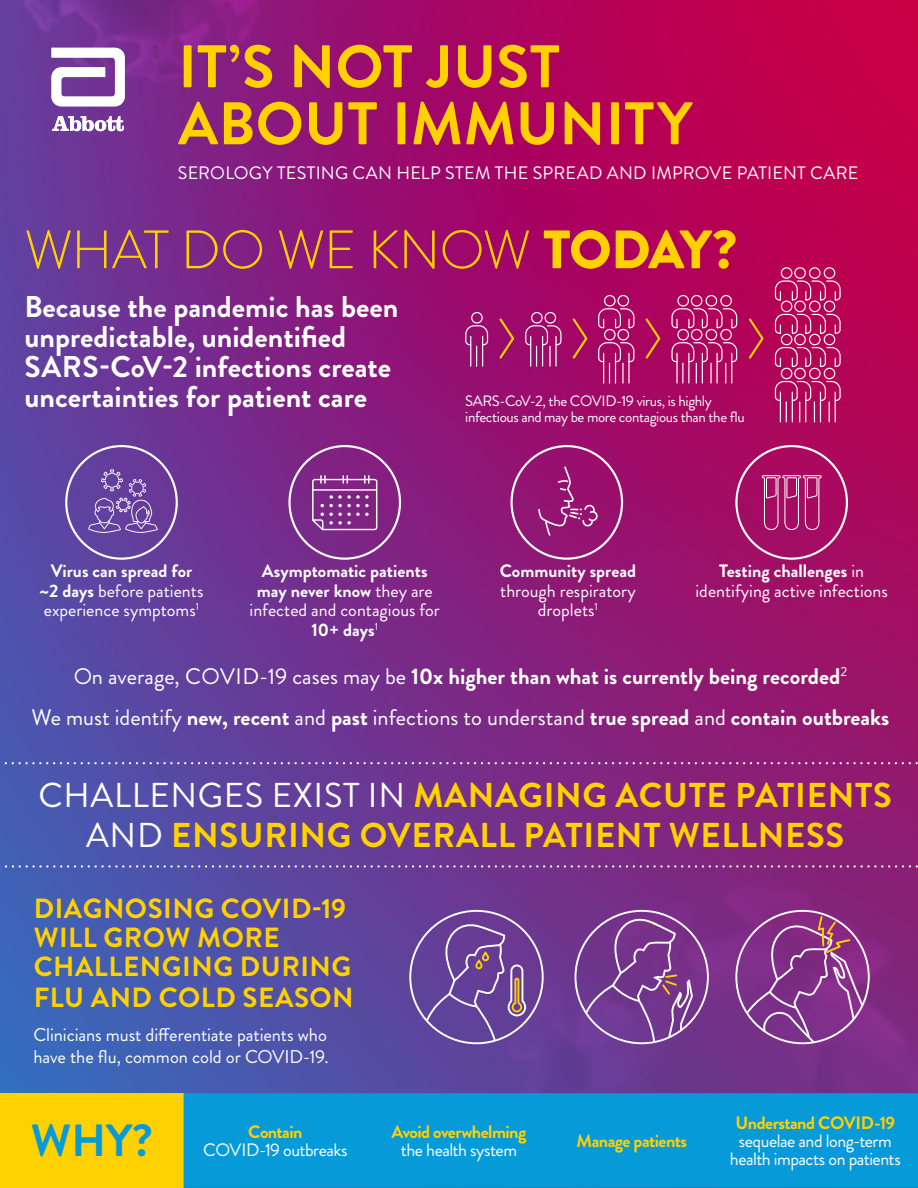
<style>
.page{position:relative;width:918px;height:1188px;background:#fff}
.page>*{position:absolute;margin:0;border:0;box-sizing:border-box;transform-origin:0 0}
.t1{font:700 60px/57px "Brandon Grotesque";letter-spacing:.005em;color:#ffd100}
.t2{font:300 54px "Brandon Grotesque";letter-spacing:-.02em;color:#ffd100}
.t3{font:700 45.15px "Brandon Grotesque";color:#069ad9}
.t4{font:700 34.5px/40.5px "Brandon Grotesque";letter-spacing:.02em;color:#ffd100;text-align:center}
.t5{font:700 30px/30px "Brandon Grotesque";color:#fff}
.t6{font:700 27.75px/29.5px "Brandon Grotesque";letter-spacing:.02em;color:#ffd100}
.t7{font:22.5px "Brandon Grotesque";color:#fff}
.t8{font:700 22.5px "Brandon Grotesque";color:#fff}
.t9{font:18.45px/22.2px "Brandon Grotesque";letter-spacing:-.005em;color:#fff}
.t10{font:18px/19.5px "Brandon Grotesque";color:#fff;text-align:center}
.t11{font:700 18px/19.5px "Brandon Grotesque";color:#fff;text-align:center}
.t12{font:18px/18px "Brandon Grotesque";letter-spacing:-.025em;color:#fff;text-align:center}
.t13{font:700 18px/18px "Brandon Grotesque";letter-spacing:-.03em;color:#ffd100;text-align:center}
.t14{font:18px/18px "Brandon Grotesque";letter-spacing:-.03em;color:#fff;text-align:center}
.t15{font:15px/16.5px "Brandon Grotesque";letter-spacing:-.025em;color:#fff}
.s1{font-weight:900}
.s2{font-weight:700}
.s3{font-weight:400}
.s4{font-weight:400;color:#fff}
.s5{font-weight:700;color:#ffd100}
</style>
<div class="page">
<img style="left:0;top:0;width:918px;height:1093px">
<div style="left:65px;top:445px;width:113px;height:115px;border:2px solid #fff;border-radius:50%"></div>
<div style="left:288px;top:445px;width:113px;height:115px;border:2px solid #fff;border-radius:50%"></div>
<div style="left:510px;top:445px;width:113px;height:115px;border:2px solid #fff;border-radius:50%"></div>
<div style="left:735px;top:445px;width:113px;height:115px;border:2px solid #fff;border-radius:50%"></div>
<svg style="left:0;top:865px;width:918px;height:3px;background:#855ea6"></svg>
<svg style="left:0;top:762px;width:918px;height:2px;background:#9666a9"></svg>
<svg style="left:312px;top:475px;width:65px;height:55px;background:#954a99"></svg>
<svg style="left:762px;top:475px;width:60px;height:55px;background:#b6357d"></svg>
<svg style="left:538px;top:466px;width:60px;height:70px;background:#9e257b"></svg>
<svg style="left:88px;top:469px;width:70px;height:64px;background:#7857a8"></svg>
<svg style="left:465px;top:267px;width:376px;height:156px;background:#ae186c"></svg>
<svg style="left:644px;top:316px;width:18px;height:45px"></svg>
<svg style="left:747px;top:316px;width:18px;height:45px"></svg>
<svg style="left:571px;top:316px;width:18px;height:45px"></svg>
<svg style="left:498px;top:316px;width:18px;height:45px"></svg>
<svg style="left:584px;top:914px;width:128px;height:129px;background:#814896"></svg>
<svg style="left:408px;top:909px;width:137px;height:136px;background:#74519e"></svg>
<svg style="left:734px;top:909px;width:137px;height:136px;background:#8e4391"></svg>
<div style="left:0;top:1093px;width:184px;height:95px;background:#ffd100"></div>
<div style="left:184px;top:1093px;width:734px;height:95px;background:#069ad9"></div>
<svg style="left:52px;top:48px;width:73px;height:58px"></svg>
<svg style="left:52px;top:116px;width:72px;height:15px"></svg>
<p class="t1" style="left:178px;top:39px;width:516px">IT’S NOT JUST<br>ABOUT IMMUNITY</p>
<p class="t10" style="left:178px;top:163px;width:682px">SEROLOGY TESTING CAN HELP STEM THE SPREAD AND IMPROVE PATIENT CARE</p>
<p class="t2" style="left:24px;top:213px;width:714px">WHAT DO WE KNOW <span class="s1">TODAY?</span></p>
<p class="t5" style="left:24px;top:292px;width:376px">Because the pandemic has been unpredictable, unidentified<br>SARS-CoV-2 infections create uncertainties for patient care</p>
<p class="t15" style="left:465px;top:393px;width:281px">SARS-CoV-2, the COVID-19 virus, is highly infectious and may be more contagious than the flu</p>
<p class="t10" style="left:40px;top:562px;width:165px"><span class="s2">Virus can spread for ~2 days</span> before patients experience symptoms<sup>1</sup></p>
<p class="t11" style="left:250px;top:562px;width:192px">Asymptomatic patients may never know <span class="s3">they are infected and contagious for<br></span>10+ days<sup>1</sup></p>
<p class="t10" style="left:500px;top:562px;width:138px"><span class="s2">Community spread </span>through respiratory droplets<sup>1</sup></p>
<p class="t10" style="left:696px;top:562px;width:194px"><span class="s2">Testing challenges</span> in identifying active infections</p>
<p class="t8" style="left:74px;top:660px;width:775px"><span class="s3">On average, COVID-19 cases may be</span> 10x higher than what is currently being recorded<sup>2</sup></p>
<p class="t7" style="left:32px;top:702px;width:859px">We must identify <span class="s2">new, recent</span> and <span class="s2">past</span> infections to understand <span class="s2">true spread</span> and <span class="s2">contain outbreaks</span></p>
<p class="t4" style="left:38px;top:775px;width:855px"><span class="s4">CHALLENGES EXIST IN</span> MANAGING ACUTE PATIENTS<br><span class="s4">AND</span> ENSURING OVERALL PATIENT WELLNESS</p>
<p class="t6" style="left:34px;top:894px;width:322px">DIAGNOSING COVID-19<br>WILL GROW MORE<br>CHALLENGING DURING<br>FLU AND COLD SEASON</p>
<p class="t9" style="left:33px;top:1024px;width:297px">Clinicians must differentiate patients who have the flu, common cold or COVID-19.</p>
<p class="t3" style="left:31px;top:1109px;width:123px">WHY?</p>
<p class="t14" style="left:203px;top:1123px;width:146px"><span class="s5">Contain<br></span>COVID-19 outbreaks</p>
<p class="t13" style="left:392px;top:1123px;width:136px">Avoid overwhelming <span class="s4">the health system</span></p>
<p class="t13" style="left:576px;top:1132px;width:112px">Manage patients</p>
<p class="t12" style="left:730px;top:1114px;width:172px"><span class="s5">Understand COVID-19 </span>sequelae and long-term health impacts on patients</p>
</div>
